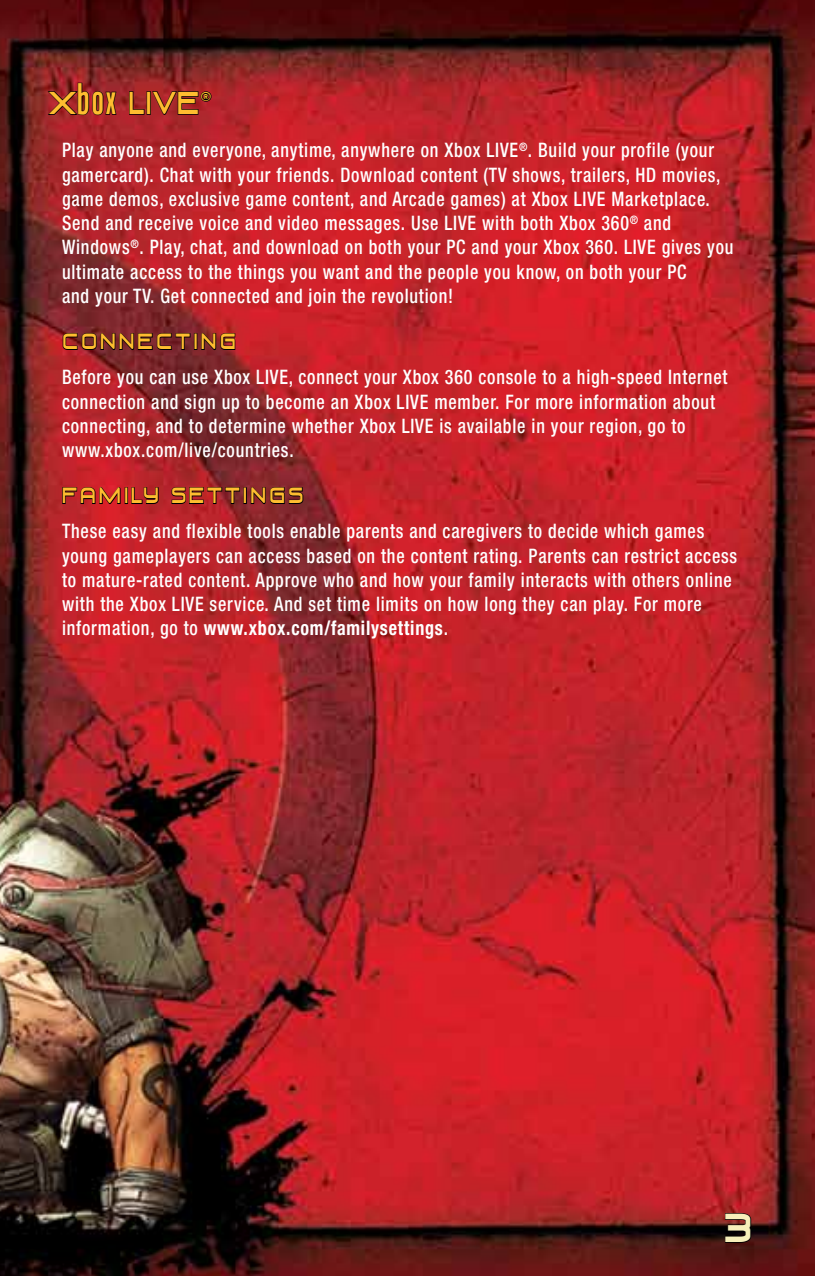
<style>
.page{position:relative;width:815px;height:1276px;background:#fff}
.page>*{position:absolute;margin:0;border:0;box-sizing:border-box;transform-origin:0 0}
.t1{font:38.5px "Venus Rising";color:#f7efba;scale:.83 1}
.t2{font:30px "Venus Rising";color:#febd30;scale:.71 1}
.t3{font:21px "Venus Rising";letter-spacing:.21em;color:#febd30;scale:.71 1}
.t4{font:500 condensed 20px/24.2px "Helvetica Neue";letter-spacing:.045em;color:#fff;scale:.9 1}
.s1{font-family:"Tandelle";font-size:42px}
.s2{font-weight:700}
</style>
<div class="page">
<img style="left:0;top:0;width:815px;height:1276px">
<svg style="left:724px;top:1212px;width:28px;height:31px"></svg>
<svg style="left:46px;top:82px;width:71px;height:34px;background:#7a1b1f"></svg>
<svg style="left:128px;top:91px;width:17px;height:24px"></svg>
<div style="left:147px;top:91px;width:4px;height:24px;border:1px solid #000"></div>
<svg style="left:151px;top:90px;width:61px;height:26px;background:#811c1f"></svg>
<svg style="left:62px;top:332px;width:129px;height:19px;background:#59191d"></svg>
<div style="left:194px;top:333px;width:3px;height:17px;border:1px solid #000"></div>
<svg style="left:200px;top:332px;width:36px;height:19px"></svg>
<svg style="left:62px;top:486px;width:59px;height:19px"></svg>
<div style="left:125px;top:487px;width:3px;height:17px;border:1px solid #000"></div>
<svg style="left:131px;top:486px;width:28px;height:18px"></svg>
<svg style="left:171px;top:486px;width:70px;height:18px"></svg>
<div style="left:243px;top:487px;width:4px;height:17px;border:1px solid #000"></div>
<svg style="left:250px;top:486px;width:54px;height:19px"></svg>
<h2 class="t2" style="left:50px;top:87px;width:230px">X<span class="s1">box</span> LIVE<sup>®</sup></h2>
<p class="t4" style="left:62px;top:138px;width:748px">Play anyone and everyone, anytime, anywhere on Xbox LIVE<sup>®</sup>. Build your profile (your gamercard). Chat with your friends. Download content (TV shows, trailers, HD movies, game demos, exclusive game content, and Arcade games) at Xbox LIVE Marketplace.<br>Send and receive voice and video messages. Use LIVE with both Xbox 360<sup>®</sup> and Windows<sup>®</sup>. Play, chat, and download on both your PC and your Xbox 360. LIVE gives you ultimate access to the things you want and the people you know, on both your PC<br>and your TV. Get connected and join the revolution!</p>
<p class="t3" style="left:62px;top:330px;width:247px">CONNECTING</p>
<p class="t4" style="left:62px;top:365px;width:741px">Before you can use Xbox LIVE, connect your Xbox 360 console to a high-speed Internet connection and sign up to become an Xbox LIVE member. For more information about connecting, and to determine whether Xbox LIVE is available in your region, go to www.xbox.com/live/countries.</p>
<p class="t3" style="left:62px;top:484px;width:341px">FAMILY SETTINGS</p>
<p class="t4" style="left:62px;top:519px;width:752px">These easy and flexible tools enable parents and caregivers to decide which games young gameplayers can access based on the content rating. Parents can restrict access to mature-rated content. Approve who and how your family interacts with others online with the Xbox LIVE service. And set time limits on how long they can play. For more information, go to <span class="s2">www.xbox.com/familysettings</span>.</p>
<h1 class="t1" style="left:725px;top:1207px;width:33px">3</h1>
</div>
